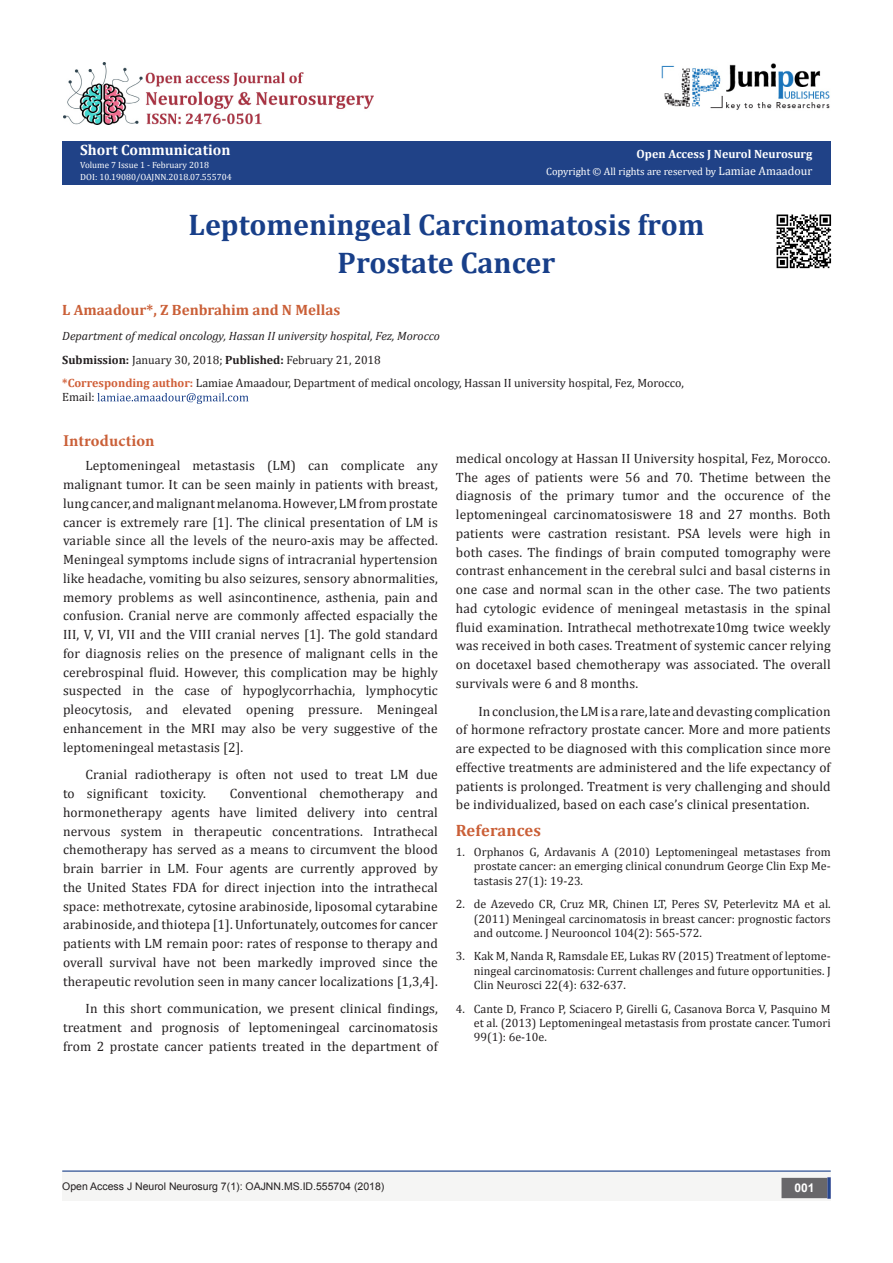
<style>
.page{position:relative;width:893px;height:1263px;background:#fff}
.page>*{position:absolute;margin:0;border:0;box-sizing:border-box;transform-origin:0 0}
.t1{font:700 30px "Cambria";color:#183f89}
.t2{font:700 16.5px "Minion Pro";letter-spacing:.005em;color:#ca5f37}
.t3{font:700 16.5px "Cambria";letter-spacing:.01em;color:#ca5f37}
.t4{font:700 15px "Cambria";color:#ca5f37}
.t5{font:700 15px "Cambria";color:#fff}
.t6{font:13.5px/18.8px "Cambria";letter-spacing:.01em;color:#231f20;text-align:justify}
.t7{font:12px/14.4px "Cambria";color:#231f20;text-align:justify}
.t8{font:italic 12px "Cambria";color:#231f20}
.t9{font:700 12px "Cambria";color:#fff}
.t10{font:700 12px "Arial";color:#fff}
.t11{font:10.5px "Arial";color:#231f20}
.t12{font:10.5px "Cambria";color:#fff}
.t13{font:9px "Cambria";color:#fff}
.s1{font-size:12px}
.s2{font-weight:700}
.s3{font-weight:700;color:#d05f38}
</style>
<div class="page">
<div style="left:62px;top:141px;width:768px;height:44px;background:#204287"></div>
<svg style="left:97px;top:393px;width:151px;height:11px"></svg>
<div style="left:62px;top:1172px;width:494px;height:29px;background:#f5f5f4"></div>
<div style="left:507px;top:1172px;width:324px;height:29px;background:#f5f5f4"></div>
<div style="left:782px;top:1178px;width:45px;height:19px;background:#68676a"></div>
<div style="left:781px;top:1178px;width:46px;height:20px;border:2px solid #68676a"></div>
<svg style="left:827px;top:1177px;width:4px;height:22px"></svg>
<img style="left:661px;top:63px;width:169px;height:47px">
<hr style="left:62px;top:1170px;width:769px;height:2px;background:#183f89">
<img style="left:63px;top:62px;width:310px;height:63px">
<img style="left:776px;top:214px;width:56px;height:55px">
<p class="t5" style="left:80px;top:139px;width:152px">Short Communication</p>
<p class="t13" style="left:80px;top:159px;width:130px">Volume 7 Issue 1 - February 2018</p>
<p class="t13" style="left:80px;top:171px;width:153px">DOI: 10.19080/OAJNN.2018.07.555704</p>
<p class="t9" style="left:637px;top:145px;width:177px">Open Access J Neurol Neurosurg</p>
<p class="t12" style="left:546px;top:165px;width:268px">Copyright © All rights are reserved by <span class="s1">Lamiae Amaadour</span></p>
<p class="t1" style="left:188px;top:204px;width:517px">Leptomeningeal Carcinomatosis from</p>
<p class="t1" style="left:338px;top:241px;width:219px">Prostate Cancer</p>
<p class="t4" style="left:62px;top:299px;width:280px">L Amaadour*, Z Benbrahim and N Mellas</p>
<p class="t8" style="left:62px;top:328px;width:379px">Department of medical oncology, Hassan II university hospital, Fez, Morocco</p>
<p class="t7" style="left:62px;top:352px;width:320px"><span class="s2">Submission:</span> January 30, 2018; <span class="s2">Published:</span> February 21, 2018</p>
<p class="t7" style="left:62px;top:376px;width:623px"><span class="s3">*Corresponding author:</span> Lamiae Amaadour, Department of medical oncology, Hassan II university hospital, Fez, Morocco,<br>Email:</p>
<p class="t2" style="left:63px;top:429px;width:93px">Introduction</p>
<p class="t6" style="left:63px;top:456px;width:376px;text-indent:22px">Leptomeningeal metastasis (LM) can complicate any malignant tumor. It can be seen mainly in patients with breast, lung cancer, and malignant melanoma. However, LM from prostate cancer is extremely rare [1]. The clinical presentation of LM is variable since all the levels of the neuro-axis may be affected.<br>Meningeal symptoms include signs of intracranial hypertension like headache, vomiting bu also seizures, sensory abnormalities, memory problems as well asincontinence, asthenia, pain and confusion. Cranial nerve are commonly affected espacially the III, V, VI, VII and the VIII cranial nerves [1]. The gold standard for diagnosis relies on the presence of malignant cells in the cerebrospinal fluid. However, this complication may be highly suspected in the case of hypoglycorrhachia, lymphocytic pleocytosis, and elevated opening pressure. Meningeal enhancement in the MRI may also be very suggestive of the leptomeningeal metastasis [2].</p>
<p class="t6" style="left:63px;top:765px;width:376px;text-indent:22px">Cranial radiotherapy is often not used to treat LM due to significant toxicity.</p>
<p class="t6" style="left:63px;top:784px;width:376px;text-indent:167px">Conventional chemotherapy and hormonetherapy agents have limited delivery into central nervous system in therapeutic concentrations. Intrathecal chemotherapy has served as a means to circumvent the blood brain barrier in LM. Four agents are currently approved by the United States FDA for direct injection into the intrathecal space: methotrexate, cytosine arabinoside, liposomal cytarabine arabinoside, and thiotepa [1]. Unfortunately, outcomes for cancer patients with LM remain poor: rates of response to therapy and overall survival have not been markedly improved since the therapeutic revolution seen in many cancer localizations [1,3,4].</p>
<p class="t6" style="left:63px;top:999px;width:376px;text-indent:22px">In this short communication, we present clinical findings, treatment and prognosis of leptomeningeal carcinomatosis from 2 prostate cancer patients treated in the department of</p>
<p class="t6" style="left:456px;top:449px;width:376px">medical oncology at Hassan II University hospital, Fez, Morocco.<br>The ages of patients were 56 and 70. Thetime between the diagnosis of the primary tumor and the occurence of the leptomeningeal carcinomatosiswere 18 and 27 months. Both patients were castration resistant. PSA levels were high in both cases. The findings of brain computed tomography were contrast enhancement in the cerebral sulci and basal cisterns in one case and normal scan in the other case. The two patients had cytologic evidence of meningeal metastasis in the spinal fluid examination. Intrathecal methotrexate10mg twice weekly was received in both cases. Treatment of systemic cancer relying on docetaxel based chemotherapy was associated. The overall survivals were 6 and 8 months.</p>
<p class="t6" style="left:456px;top:701px;width:376px;text-indent:22px">In conclusion, the LM is a rare, late and devasting complication of hormone refractory prostate cancer. More and more patients are expected to be diagnosed with this complication since more effective treatments are administered and the life expectancy of patients is prolonged. Treatment is very challenging and should be individualized, based on each case’s clinical presentation.</p>
<p class="t3" style="left:456px;top:818px;width:87px">Referances</p>
<p class="t7" style="left:474px;top:845px;width:358px;text-indent:-18px">1. Orphanos G, Ardavanis A (2010) Leptomeningeal metastases from prostate cancer: an emerging clinical conundrum George Clin Exp Me&shy;tastasis 27(1): 19-23.</p>
<p class="t7" style="left:474px;top:897px;width:358px;text-indent:-18px">2. de Azevedo CR, Cruz MR, Chinen LT, Peres SV, Peterlevitz MA et al. (2011) Meningeal carcinomatosis in breast cancer: prognostic factors and outcome. J Neurooncol 104(2): 565-572.</p>
<p class="t7" style="left:474px;top:949px;width:358px;text-indent:-18px">3. Kak M, Nanda R, Ramsdale EE, Lukas RV (2015) Treatment of leptome&shy;ningeal carcinomatosis: Current challenges and future opportunities. J Clin Neurosci 22(4): 632-637.</p>
<p class="t7" style="left:474px;top:1001px;width:358px;text-indent:-18px">4. Cante D, Franco P, Sciacero P, Girelli G, Casanova Borca V, Pasquino M et al. (2013) Leptomeningeal metastasis from prostate cancer. Tumori 99(1): 6e-10e.</p>
<p class="t11" style="left:62px;top:1179px;width:324px">Open Access J Neurol Neurosurg 7(1): OAJNN.MS.ID.555704 (2018)</p>
<p class="t10" style="left:794px;top:1180px;width:22px">001</p>
</div>
